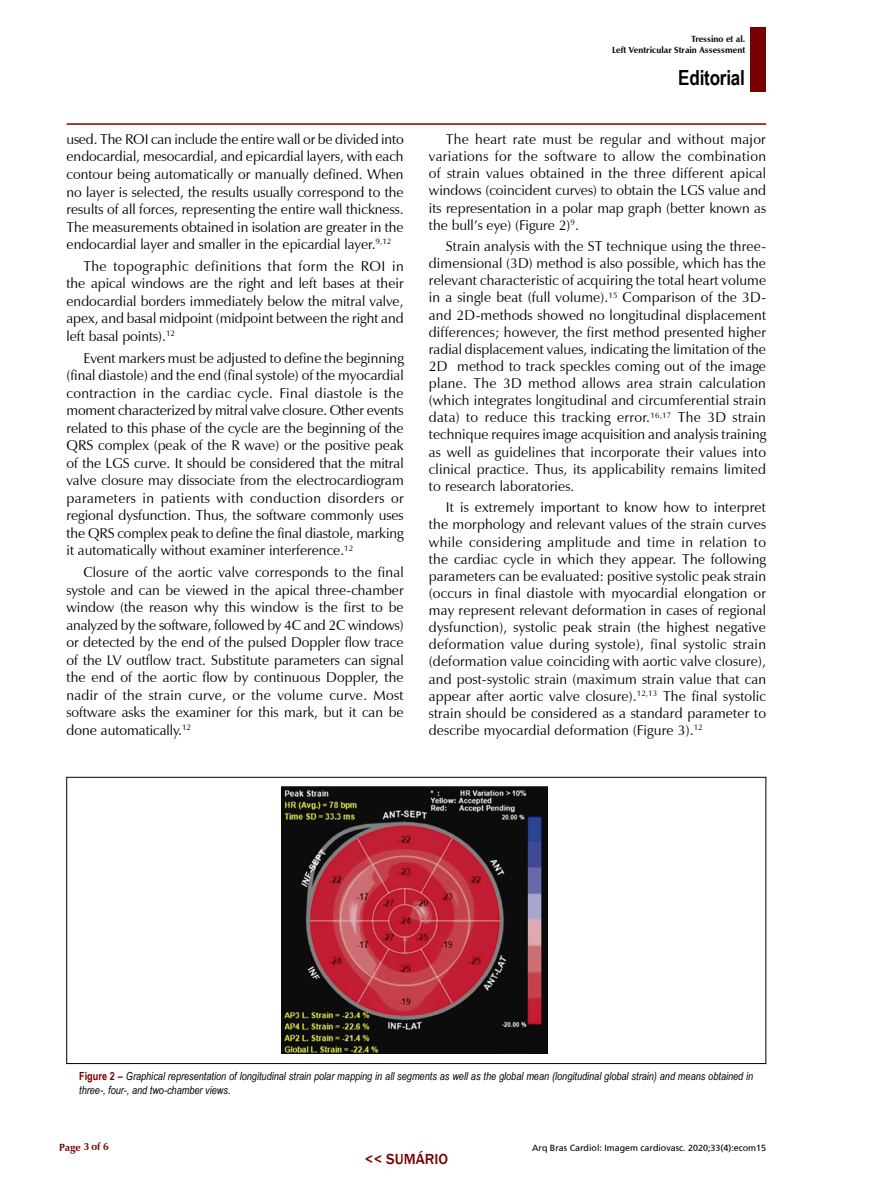
<style>
.page{position:relative;width:893px;height:1191px;background:#fff}
.page>*{position:absolute;margin:0;border:0;box-sizing:border-box;transform-origin:0 0}
.t1{font:700 20.85px "Arial Narrow";letter-spacing:-.01em;color:#000}
.t2{font:500 15px "Franklin Gothic";color:#790000}
.t3{font:14.1px/17.1px "Zapf Humanist 601 BT";color:#000;text-align:justify}
.t4{font:italic 11.1px/13.4px "Arial Narrow";color:#000}
.t5{font:700 10.35px "Zapf Humanist 601 BT";color:#790000}
.t6{font:8.85px "Frutiger";color:#000}
.t7{font:700 8.85px/10.6px "Zapf Humanist 601 BT";color:#000;text-align:right}
.s1{font-weight:700;font-style:normal;color:#790000}
</style>
<div class="page">
<hr style="left:67px;top:123px;width:699px;height:2px;background:#790000">
<div style="left:750px;top:28px;width:16px;height:64px;background:#790000"></div>
<img style="left:281px;top:786px;width:267px;height:267px">
<p class="t7" style="left:612px;top:34px;width:135px">Tressino et al.<br>Left Ventricular Strain Assessment</p>
<p class="t3" style="left:67px;top:130px;width:339px;line-height:17.5px">used. The ROI can include the entire wall or be divided into endocardial, mesocardial, and epicardial layers, with each contour being automatically or manually defined. When no layer is selected, the results usually correspond to the results of all forces, representing the entire wall thickness.<br>The measurements obtained in isolation are greater in the endocardial layer and smaller in the epicardial layer.<sup>9,12</sup></p>
<p class="t3" style="left:67px;top:257px;width:339px;line-height:17.5px;text-indent:17px">The topographic definitions that form the ROI in the apical windows are the right and left bases at their endocardial borders immediately below the mitral valve, apex, and basal midpoint (midpoint between the right and left basal points).<sup>12</sup></p>
<p class="t3" style="left:67px;top:349px;width:339px;line-height:17.5px;text-indent:17px">Event markers must be adjusted to define the beginning (final diastole) and the end (final systole) of the myocardial contraction in the cardiac cycle. Final diastole is the moment characterized by mitral valve closure. Other events related to this phase of the cycle are the beginning of the QRS complex (peak of the R wave) or the positive peak of the LGS curve. It should be considered that the mitral valve closure may dissociate from the electrocardiogram parameters in patients with conduction disorders or regional dysfunction. Thus, the software commonly uses the QRS complex peak to define the final diastole, marking it automatically without examiner interference.<sup>12</sup></p>
<p class="t3" style="left:67px;top:563px;width:339px;line-height:17.5px;text-indent:17px">Closure of the aortic valve corresponds to the final systole and can be viewed in the apical three-chamber window (the reason why this window is the first to be analyzed by the software, followed by 4C and 2C windows) or detected by the end of the pulsed Doppler flow trace of the LV outflow tract. Substitute parameters can signal the end of the aortic flow by continuous Doppler, the nadir of the strain curve, or the volume curve. Most software asks the examiner for this mark, but it can be done automatically.<sup>12</sup></p>
<h1 class="t1" style="left:678px;top:62px;width:68px">Editorial</h1>
<p class="t3" style="left:429px;top:131px;width:339px;text-indent:17px">The heart rate must be regular and without major variations for the software to allow the combination of strain values obtained in the three different apical windows (coincident curves) to obtain the LGS value and its representation in a polar map graph (better known as the bull’s eye) (Figure 2)<sup>9</sup>.</p>
<p class="t3" style="left:429px;top:238px;width:339px;text-indent:17px">Strain analysis with the ST technique using the three&shy;dimensional (3D) method is also possible, which has the relevant characteristic of acquiring the total heart volume in a single beat (full volume).<sup>15</sup> Comparison of the 3D&shy;and 2D-methods showed no longitudinal displacement differences; however, the first method presented higher radial displacement values, indicating the limitation of the 2D method to track speckles coming out of the image plane. The 3D method allows area strain calculation (which integrates longitudinal and circumferential strain data) to reduce this tracking error.<sup>16,17</sup> The 3D strain technique requires image acquisition and analysis training as well as guidelines that incorporate their values into clinical practice. Thus, its applicability remains limited to research laboratories.</p>
<p class="t3" style="left:429px;top:499px;width:339px;text-indent:17px">It is extremely important to know how to interpret the morphology and relevant values of the strain curves while considering amplitude and time in relation to the cardiac cycle in which they appear. The following parameters can be evaluated: positive systolic peak strain (occurs in final diastole with myocardial elongation or may represent relevant deformation in cases of regional dysfunction), systolic peak strain (the highest negative deformation value during systole), final systolic strain (deformation value coinciding with aortic valve closure), and post-systolic strain (maximum strain value that can appear after aortic valve closure).<sup>12,13</sup> The final systolic strain should be considered as a standard parameter to describe myocardial deformation (Figure 3).<sup>12</sup></p>
<p class="t4" style="left:79px;top:1069px;width:676px"><span class="s1">Figure 2 –</span> Graphical representation of longitudinal strain polar mapping in all segments as well as the global mean (longitudinal global strain) and means obtained in three-, four-, and two-chamber views.</p>
<p class="t5" style="left:59px;top:1140px;width:51px">Page 3 of 6</p>
<p class="t2" style="left:365px;top:1149px;width:85px">&lt;&lt; SUMÁRIO</p>
<p class="t6" style="left:532px;top:1142px;width:235px">Arq Bras Cardiol: Imagem cardiovasc. 2020;33(4):ecom15</p>
</div>
